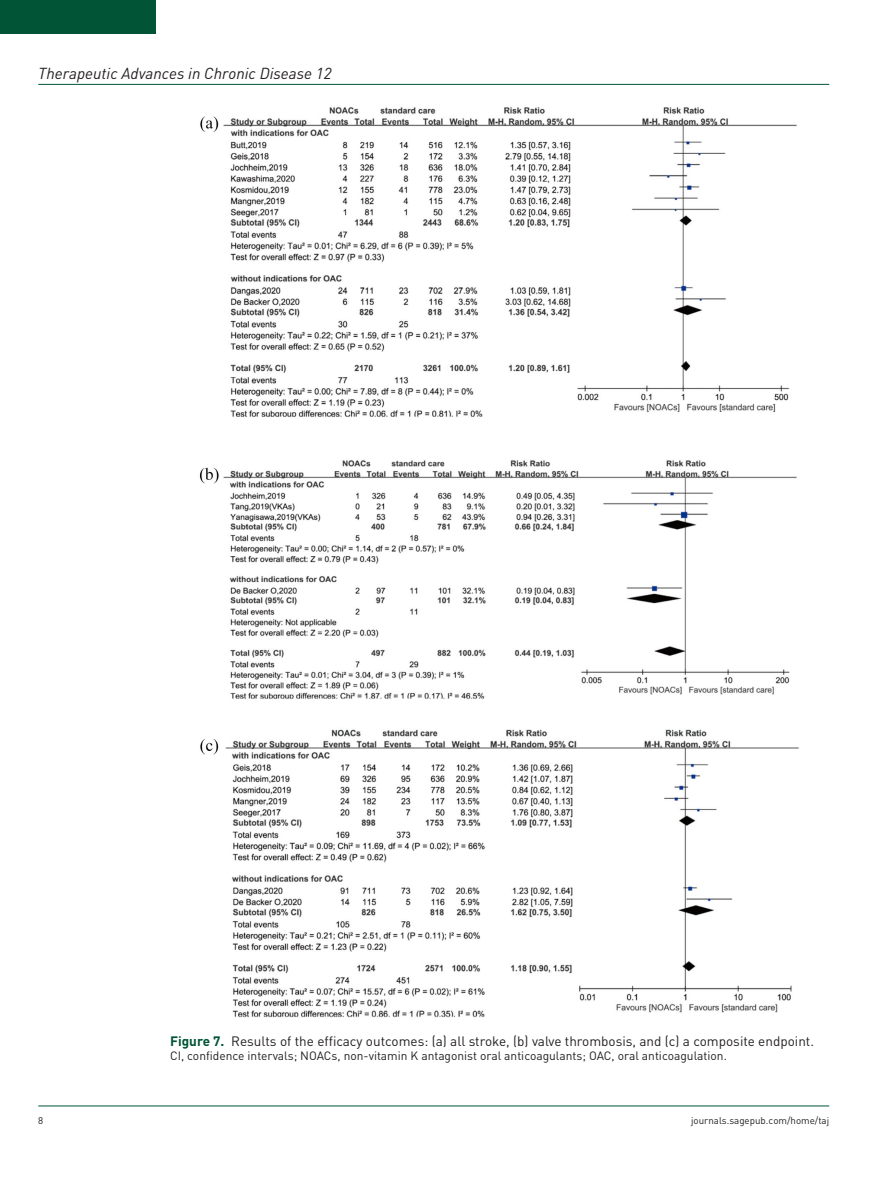
<style>
.page{position:relative;width:893px;height:1191px;background:#fff}
.page>*{position:absolute;margin:0;border:0;box-sizing:border-box;transform-origin:0 0}
.t1{font:italic 15.75px "DIN";color:#231f20}
.t2{font:13.5px "DIN";color:#231f20}
.t3{font:12px "DIN";color:#231f20}
.t4{font:9.75px "DIN";color:#231f20}
.s1{font-weight:700;color:#015436}
</style>
<div class="page">
<hr style="left:38px;top:84px;width:791px;height:1px;background:#015436">
<hr style="left:38px;top:1105px;width:791px;height:1px;background:#015436">
<div style="left:0;top:0;width:155px;height:34px;background:#015436"></div>
<img style="left:199px;top:107px;width:600px;height:911px">
<p class="t1" style="left:38px;top:63px;width:295px">Therapeutic Advances in Chronic Disease 12</p>
<p class="t2" style="left:170px;top:1032px;width:645px"><span class="s1">Figure 7.</span> Results of the efficacy outcomes: (a) all stroke, (b) valve thrombosis, and (c) a composite endpoint.</p>
<p class="t3" style="left:170px;top:1048px;width:558px">CI, confidence intervals; NOACs, non-vitamin K antagonist oral anticoagulants; OAC, oral anticoagulation.</p>
<p class="t4" style="left:38px;top:1114px;width:7px">8</p>
<p class="t4" style="left:691px;top:1114px;width:140px">journals.sagepub.com/home/taj</p>
</div>
